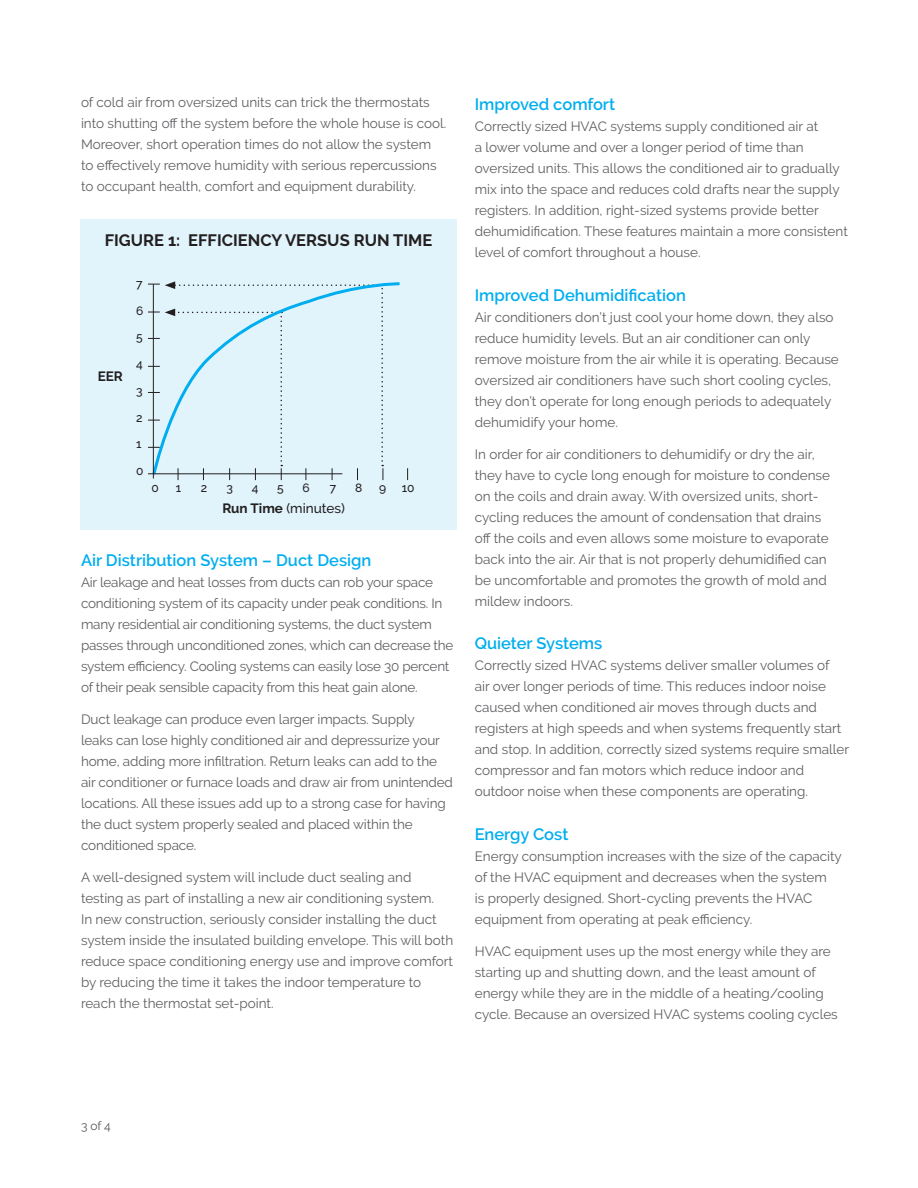
<style>
.page{position:relative;width:918px;height:1188px;background:#fff}
.page>*{position:absolute;margin:0;border:0;box-sizing:border-box;transform-origin:0 0}
.Subhead{font:600 16.5px "Raleway";color:#00aeef}
.Body_Copy{font:700 16.5px "Raleway";color:#231f20}
.Body_Copy-2{font:13.5px/21px "Raleway";color:#5f5f62}
.Body_Copy-3{font:500 13.5px "Raleway";color:#231f20}
.Body_Copy-4{font:700 13.5px "Raleway";color:#231f20}
.Body_Copy-5{font:500 12px "Raleway";color:#231f20}
.Page_Number{font:12px "Raleway";color:#57585a}
.s1{font-weight:700}
</style>
<div class="page">
<div style="left:80px;top:220px;width:377px;height:310px;background:#e1f4fc"></div>
<svg style="left:407px;top:468px;width:1px;height:12px"></svg>
<svg style="left:151px;top:281px;width:249px;height:196px"></svg>
<hr style="left:153px;top:284px;width:1px;height:194px;background:#231f20">
<hr style="left:148px;top:473px;width:194px;height:1px;background:#231f20">
<p class="Body_Copy-2" style="left:81px;top:92px;width:367px">of cold air from oversized units can trick the thermostats into shutting off the system before the whole house is cool.<br>Moreover, short operation times do not allow the system to effectively remove humidity with serious repercussions to occupant health, comfort and equipment durability.</p>
<p class="Body_Copy" style="left:105px;top:231px;width:329px">FIGURE 1: EFFICIENCY VERSUS RUN TIME</p>
<p class="Body_Copy-4" style="left:98px;top:369px;width:27px">EER</p>
<p class="Body_Copy-5" style="left:136px;top:277px;width:8px">7</p>
<p class="Body_Copy-5" style="left:136px;top:304px;width:9px">6</p>
<p class="Body_Copy-5" style="left:136px;top:330px;width:8px">5</p>
<p class="Body_Copy-5" style="left:136px;top:357px;width:8px">4</p>
<p class="Body_Copy-5" style="left:136px;top:384px;width:8px">3</p>
<p class="Body_Copy-5" style="left:136px;top:410px;width:8px">2</p>
<p class="Body_Copy-5" style="left:136px;top:437px;width:7px">1</p>
<p class="Body_Copy-5" style="left:136px;top:464px;width:9px">0</p>
<p class="Body_Copy-5" style="left:152px;top:481px;width:9px">0</p>
<p class="Body_Copy-5" style="left:176px;top:481px;width:7px">1</p>
<p class="Body_Copy-5" style="left:201px;top:481px;width:8px">2</p>
<p class="Body_Copy-5" style="left:226px;top:481px;width:8px">3</p>
<p class="Body_Copy-5" style="left:252px;top:481px;width:8px">4</p>
<p class="Body_Copy-5" style="left:277px;top:481px;width:8px">5</p>
<p class="Body_Copy-5" style="left:302px;top:481px;width:9px">6</p>
<p class="Body_Copy-5" style="left:330px;top:481px;width:8px">7</p>
<p class="Body_Copy-5" style="left:355px;top:481px;width:9px">8</p>
<p class="Body_Copy-5" style="left:379px;top:481px;width:9px">9</p>
<p class="Body_Copy-5" style="left:402px;top:481px;width:14px">10</p>
<p class="Body_Copy-3" style="left:222px;top:501px;width:124px"><span class="s1">Run Time</span> (minutes)</p>
<p class="Subhead" style="left:81px;top:551px;width:292px">Air Distribution System – Duct Design</p>
<p class="Body_Copy-2" style="left:81px;top:572px;width:374px">Air leakage and heat losses from ducts can rob your space conditioning system of its capacity under peak conditions. In many residential air conditioning systems, the duct system passes through unconditioned zones, which can decrease the system efficiency. Cooling systems can easily lose 30 percent of their peak sensible capacity from this heat gain alone.</p>
<p class="Body_Copy-2" style="left:81px;top:709px;width:374px">Duct leakage can produce even larger impacts. Supply<br>leaks can lose highly conditioned air and depressurize your home, adding more infiltration. Return leaks can add to the air conditioner or furnace loads and draw air from unintended locations. All these issues add up to a strong case for having the duct system properly sealed and placed within the conditioned space.</p>
<p class="Body_Copy-2" style="left:81px;top:867px;width:374px">A well-designed system will include duct sealing and testing as part of installing a new air conditioning system.<br>In new construction, seriously consider installing the duct system inside the insulated building envelope. This will both reduce space conditioning energy use and improve comfort by reducing the time it takes the indoor temperature to reach the thermostat set-point.</p>
<p class="Subhead" style="left:475px;top:95px;width:142px">Improved comfort</p>
<p class="Body_Copy-2" style="left:475px;top:116px;width:375px">Correctly sized HVAC systems supply conditioned air at<br>a lower volume and over a longer period of time than oversized units. This allows the conditioned air to gradually mix into the space and reduces cold drafts near the supply registers. In addition, right-sized systems provide better dehumidification. These features maintain a more consistent level of comfort throughout a house.</p>
<p class="Subhead" style="left:475px;top:286px;width:213px">Improved Dehumidification</p>
<p class="Body_Copy-2" style="left:475px;top:307px;width:366px">Air conditioners don’t just cool your home down, they also reduce humidity levels. But an air conditioner can only remove moisture from the air while it is operating. Because oversized air conditioners have such short cooling cycles, they don’t operate for long enough periods to adequately dehumidify your home.</p>
<p class="Body_Copy-2" style="left:475px;top:443px;width:357px">In order for air conditioners to dehumidify or dry the air, they have to cycle long enough for moisture to condense on the coils and drain away. With oversized units, short&shy;cycling reduces the amount of condensation that drains off the coils and even allows some moisture to evaporate back into the air. Air that is not properly dehumidified can be uncomfortable and promotes the growth of mold and mildew indoors.</p>
<p class="Subhead" style="left:475px;top:634px;width:129px">Quieter Systems</p>
<p class="Body_Copy-2" style="left:475px;top:655px;width:376px">Correctly sized HVAC systems deliver smaller volumes of<br>air over longer periods of time. This reduces indoor noise caused when conditioned air moves through ducts and registers at high speeds and when systems frequently start and stop. In addition, correctly sized systems require smaller compressor and fan motors which reduce indoor and outdoor noise when these components are operating.</p>
<p class="Subhead" style="left:475px;top:825px;width:95px">Energy Cost</p>
<p class="Body_Copy-2" style="left:475px;top:846px;width:369px">Energy consumption increases with the size of the capacity of the HVAC equipment and decreases when the system<br>is properly designed. Short-cycling prevents the HVAC equipment from operating at peak efficiency.</p>
<p class="Body_Copy-2" style="left:475px;top:941px;width:365px">HVAC equipment uses up the most energy while they are starting up and shutting down, and the least amount of energy while they are in the middle of a heating/cooling cycle. Because an oversized HVAC systems cooling cycles</p>
<p class="Page_Number" style="left:81px;top:1119px;width:31px">3 of 4</p>
</div>
